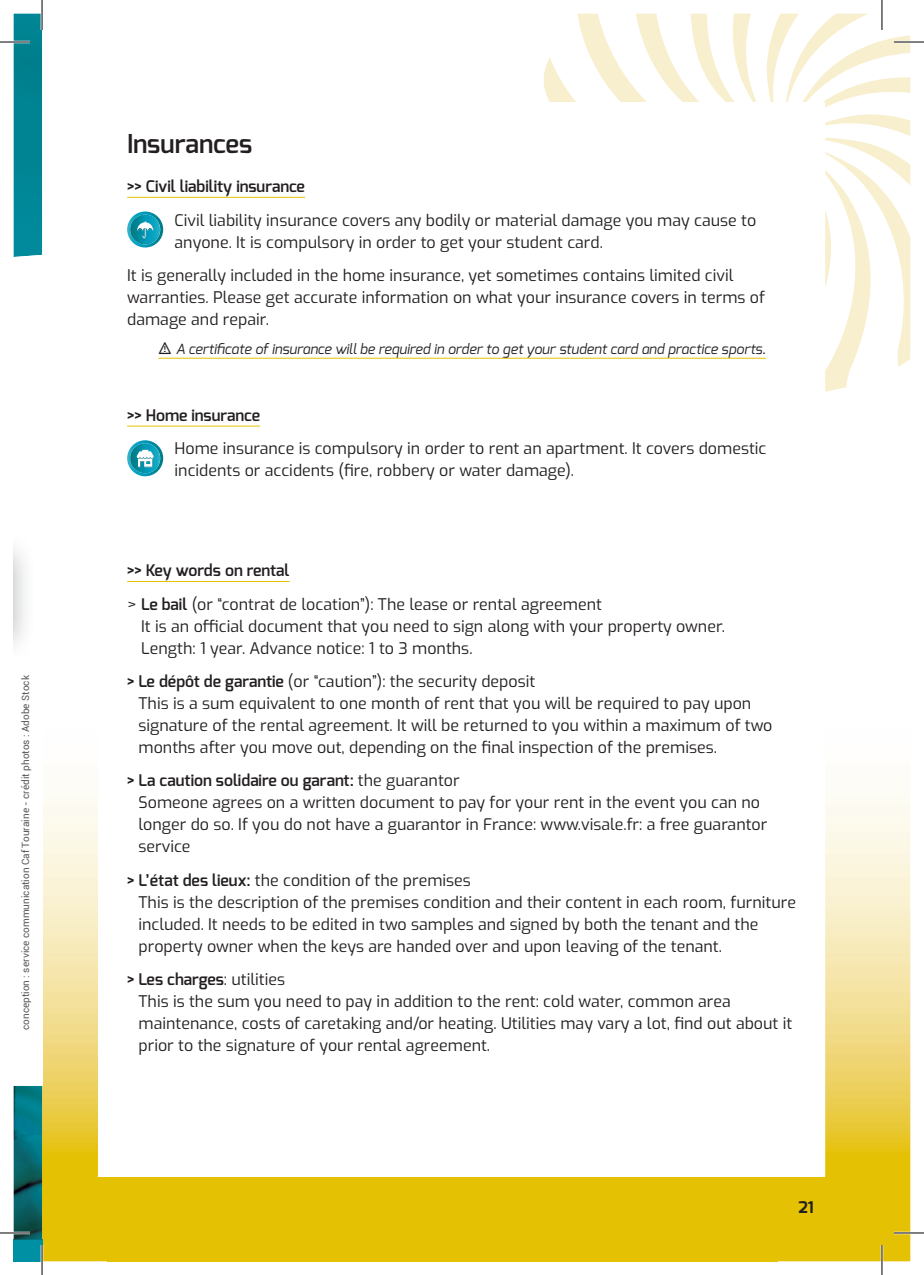
<style>
.page{position:relative;width:924px;height:1275px;background:#fff}
.page>*{position:absolute;margin:0;border:0;box-sizing:border-box;transform-origin:0 0}
.t1{font:600 26px "Exo";color:#231f20}
.t2{font:16px/22px "Exo";color:#231f20}
.t3{font:600 16px "Exo";color:#231f20}
.t4{font:700 16px "Exo";color:#231f20}
.t5{font:italic 14px "Exo";color:#231f20}
.t6{font:10px "Roboto";color:#57585a}
.s1{font-weight:600}
</style>
<div class="page">
<img style="left:777px;top:795px;width:132px;height:466px">
<img style="left:42px;top:795px;width:66px;height:466px">
<div style="left:108px;top:1177px;width:669px;height:84px;background:#e5c103"></div>
<svg style="left:766px;top:14px;width:143px;height:93px"></svg>
<svg style="left:543px;top:14px;width:213px;height:88px"></svg>
<svg style="left:825px;top:114px;width:84px;height:278px"></svg>
<div style="left:99px;top:102px;width:725px;height:1074px;background:#fff"></div>
<div style="left:14px;top:1239px;width:28px;height:22px;background:#0090a4"></div>
<img style="left:14px;top:1086px;width:28px;height:153px">
<div style="left:14px;top:14px;width:28px;height:239px;background:#008493"></div>
<svg style="left:14px;top:14px;width:1px;height:16px"></svg>
<hr style="left:127px;top:197px;width:178px;height:1px;background:#e5c103">
<hr style="left:158px;top:358px;width:607px;height:1px;background:#e5c103">
<hr style="left:127px;top:425px;width:133px;height:1px;background:#e5c103">
<hr style="left:127px;top:581px;width:162px;height:1px;background:#e5c103">
<svg style="left:127px;top:211px;width:36px;height:36px"></svg>
<svg style="left:127px;top:440px;width:36px;height:36px"></svg>
<hr style="left:0;top:41px;width:30px;height:2px;background:#fff">
<hr style="left:893px;top:41px;width:30px;height:2px;background:#fff">
<hr style="left:0;top:1231px;width:30px;height:3px;background:#fff">
<hr style="left:893px;top:1231px;width:30px;height:3px;background:#fff">
<hr style="left:41px;top:0;width:2px;height:30px;background:#fff">
<hr style="left:41px;top:1245px;width:2px;height:30px;background:#fff">
<hr style="left:880px;top:0;width:2px;height:30px;background:#fff">
<hr style="left:880px;top:1245px;width:2px;height:30px;background:#fff">
<hr style="left:0;top:42px;width:30px;height:1px;background:#000">
<hr style="left:893px;top:42px;width:30px;height:1px;background:#000">
<hr style="left:0;top:1232px;width:30px;height:1px;background:#000">
<hr style="left:893px;top:1232px;width:30px;height:1px;background:#000">
<hr style="left:42px;top:0;width:1px;height:30px;background:#000">
<hr style="left:42px;top:1245px;width:1px;height:30px;background:#000">
<hr style="left:881px;top:0;width:1px;height:30px;background:#000">
<hr style="left:881px;top:1245px;width:1px;height:30px;background:#000">
<p class="t6" style="left:19px;top:1030px;width:356px;rotate:-90deg">conception : service communication Caf Touraine - crédit photos : Adobe Stock</p>
<h1 class="t1" style="left:127px;top:127px;width:127px">Insurances</h1>
<p class="t3" style="left:127px;top:176px;width:179px">&gt;&gt; Civil liability insurance</p>
<p class="t2" style="left:174px;top:208px;width:583px">Civil liability insurance covers any bodily or material damage you may cause to anyone. It is compulsory in order to get your student card.</p>
<p class="t2" style="left:127px;top:263px;width:639px">It is generally included in the home insurance, yet sometimes contains limited civil warranties. Please get accurate information on what your insurance covers in terms of damage and repair.</p>
<p class="t5" style="left:176px;top:340px;width:591px">A certificate of insurance will be required in order to get your student card and practice sports.</p>
<p class="t3" style="left:127px;top:405px;width:134px">&gt;&gt; Home insurance</p>
<p class="t2" style="left:174px;top:436px;width:593px">Home insurance is compulsory in order to rent an apartment. It covers domestic incidents or accidents (fire, robbery or water damage).</p>
<p class="t2" style="left:127px;top:553px;width:476px;line-height:33.4px"><span class="s1">&gt;&gt; Key words on rental<br></span>&gt; <span class="s1">Le bail</span> (or “contrat de location”): The lease or rental agreement</p>
<p class="t2" style="left:141px;top:614px;width:585px">It is an official document that you need to sign along with your property owner.<br>Length: 1 year. Advance notice: 1 to 3 months.</p>
<p class="t2" style="left:138px;top:669px;width:635px;text-indent:-11px"><span class="s1">&gt; Le dépôt de garantie</span> (or “caution”): the security deposit<br>This is a sum equivalent to one month of rent that you will be required to pay upon signature of the rental agreement. It will be returned to you within a maximum of two months after you move out, depending on the final inspection of the premises.</p>
<p class="t2" style="left:138px;top:769px;width:630px;text-indent:-11px"><span class="s1">&gt; La caution solidaire ou garant:</span> the guarantor<br>Someone agrees on a written document to pay for your rent in the event you can no longer do so. If you do not have a guarantor in France: www.visale.fr: a free guarantor service</p>
<p class="t2" style="left:138px;top:868px;width:658px;text-indent:-11px"><span class="s1">&gt; L’état des lieux:</span> the condition of the premises<br>This is the description of the premises condition and their content in each room, furniture included. It needs to be edited in two samples and signed by both the tenant and the property owner when the keys are handed over and upon leaving of the tenant.</p>
<p class="t2" style="left:138px;top:967px;width:655px;text-indent:-11px"><span class="s1">&gt; Les charges</span>: utilities<br>This is the sum you need to pay in addition to the rent: cold water, common area maintenance, costs of caretaking and/or heating. Utilities may vary a lot, find out about it prior to the signature of your rental agreement.</p>
<p class="t4" style="left:798px;top:1196px;width:17px">21</p>
</div>
